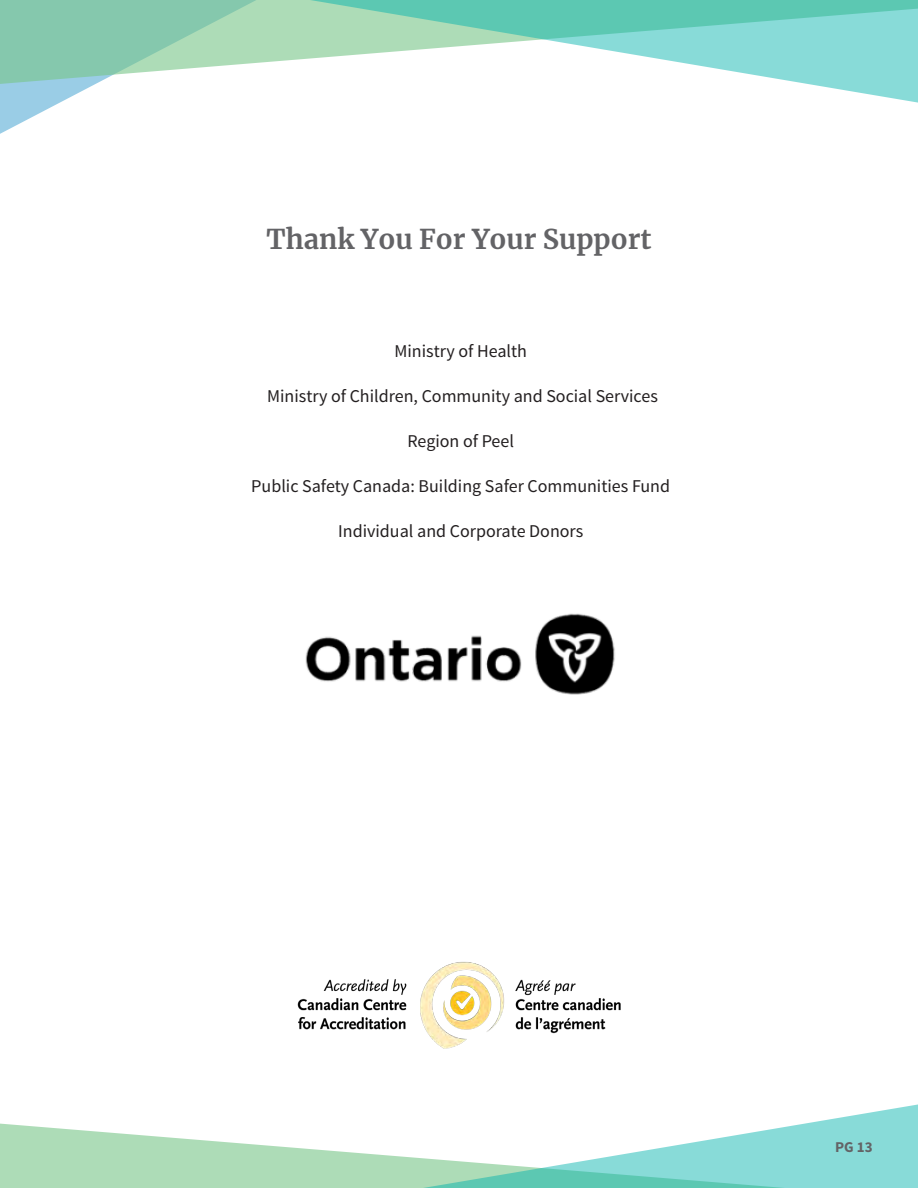
<style>
.page{position:relative;width:918px;height:1188px;background:#fff}
.page>*{position:absolute;margin:0;border:0;box-sizing:border-box;transform-origin:0 0}
.Heading_1_-_titiles_of_pages{font:700 27px "Merriweather";color:#636366}
.BODY_TEXT{font:18px "Source Sans Pro";color:#231f20}
.t1{font:700 15px "Source Sans Pro";color:#636366}
</style>
<div class="page">
<svg style="left:0;top:86px;width:92px;height:48px"></svg>
<svg style="left:0;top:0;width:266px;height:86px;background:#9dd3ba"></svg>
<svg style="left:266px;top:0;width:652px;height:103px"></svg>
<svg style="left:0;top:1123px;width:266px;height:65px;fill:#addcb7"></svg>
<svg style="left:266px;top:1104px;width:652px;height:84px"></svg>
<img style="left:305px;top:613px;width:310px;height:82px">
<img style="left:297px;top:962px;width:324px;height:87px">
<h1 class="Heading_1_-_titiles_of_pages" style="left:267px;top:221px;width:386px">Thank You For Your Support</h1>
<p class="BODY_TEXT" style="left:394px;top:340px;width:134px">Ministry of Health</p>
<p class="BODY_TEXT" style="left:267px;top:385px;width:392px">Ministry of Children, Community and Social Services</p>
<p class="BODY_TEXT" style="left:407px;top:430px;width:108px">Region of Peel</p>
<p class="BODY_TEXT" style="left:251px;top:475px;width:420px">Public Safety Canada: Building Safer Communities Fund</p>
<p class="BODY_TEXT" style="left:338px;top:520px;width:247px">Individual and Corporate Donors</p>
<p class="t1" style="left:835px;top:1137px;width:39px">PG 13</p>
</div>
